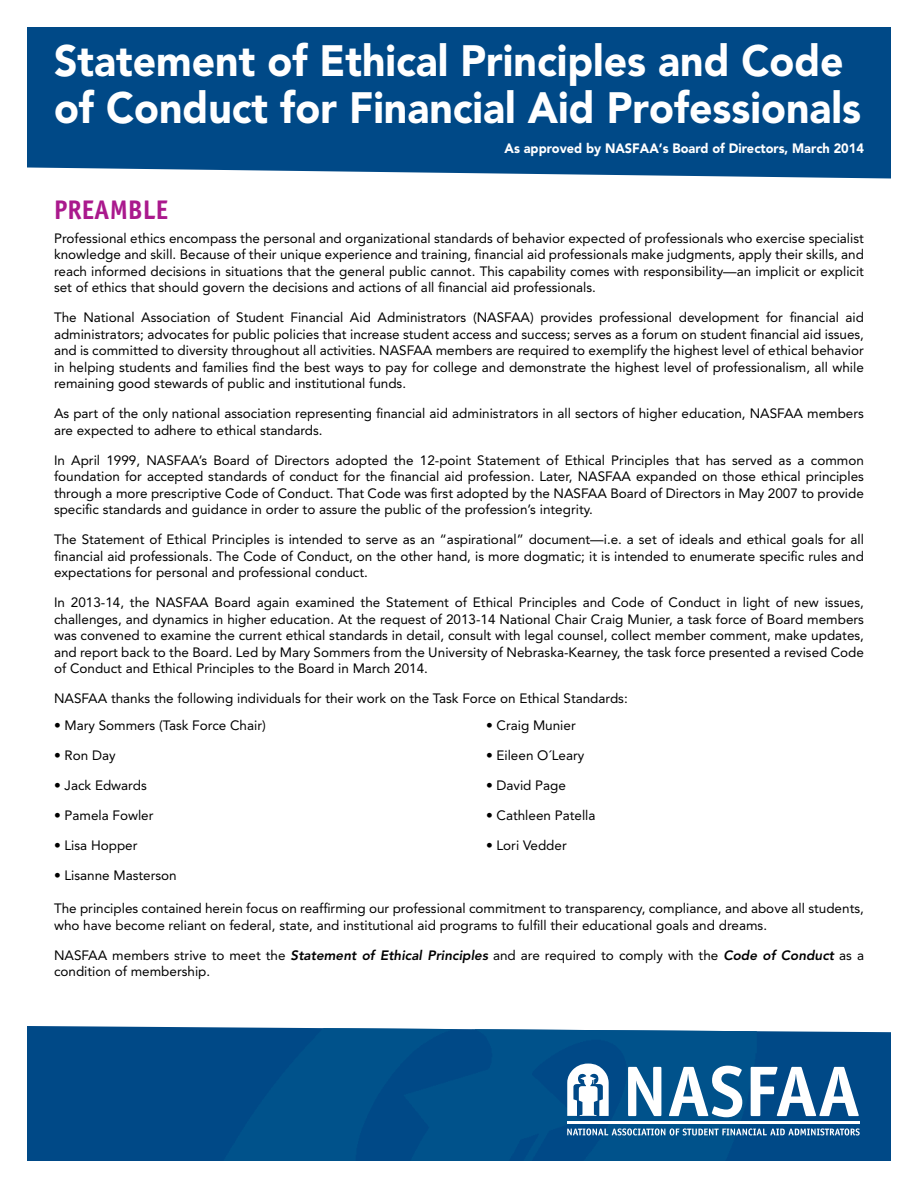
<style>
.page{position:relative;width:918px;height:1188px;background:#fff}
.page>*{position:absolute;margin:0;border:0;box-sizing:border-box;transform-origin:0 0}
.t1{font:900 43.5px/46.5px "Avenir LT Std";color:#fff;scale:.94 1}
.t2{font:700 27px "Officina Sans Std";color:#aa198d;scale:.96 1}
.t3{font:13.5px/16.5px "Avenir LT Std";color:#000;text-align:justify}
.t4{font:900 13.5px "Avenir LT Std";color:#fff;scale:.95 1}
.s1{font-weight:800;font-style:italic}
</style>
<div class="page">
<div style="left:27px;top:27px;width:864px;height:135px;background:#004987"></div>
<div style="left:757px;top:1031px;width:134px;height:130px;background:#004987"></div>
<img style="left:27px;top:1026px;width:730px;height:135px">
<svg style="left:628px;top:1067px;width:33px;height:49px"></svg>
<svg style="left:669px;top:1066px;width:73px;height:51px"></svg>
<svg style="left:751px;top:1067px;width:108px;height:49px"></svg>
<svg style="left:567px;top:1128px;width:293px;height:8px;background:#5f8fb4"></svg>
<svg style="left:567px;top:1064px;width:42px;height:52px"></svg>
<hr style="left:567px;top:1121px;width:293px;height:2px;background:#fff">
<svg style="left:27px;top:162px;width:864px;height:16px"></svg>
<h1 class="t1" style="left:54px;top:38px;width:860px">Statement of Ethical Principles and Code of Conduct for Financial Aid Professionals</h1>
<p class="t4" style="left:505px;top:140px;width:380px">As approved by NASFAA’s Board of Directors, March 2014</p>
<h2 class="t2" style="left:54px;top:193px;width:121px">PREAMBLE</h2>
<p class="t3" style="left:54px;top:230px;width:812px">Professional ethics encompass the personal and organizational standards of behavior expected of professionals who exercise specialist knowledge and skill. Because of their unique experience and training, financial aid professionals make judgments, apply their skills, and reach informed decisions in situations that the general public cannot. This capability comes with responsibility—an implicit or explicit set of ethics that should govern the decisions and actions of all financial aid professionals.</p>
<p class="t3" style="left:54px;top:309px;width:812px">The National Association of Student Financial Aid Administrators (NASFAA) provides professional development for financial aid administrators; advocates for public policies that increase student access and success; serves as a forum on student financial aid issues, and is committed to diversity throughout all activities. NASFAA members are required to exemplify the highest level of ethical behavior in helping students and families find the best ways to pay for college and demonstrate the highest level of professionalism, all while remaining good stewards of public and institutional funds.</p>
<p class="t3" style="left:54px;top:405px;width:811px">As part of the only national association representing financial aid administrators in all sectors of higher education, NASFAA members are expected to adhere to ethical standards.</p>
<p class="t3" style="left:54px;top:452px;width:812px">In April 1999, NASFAA’s Board of Directors adopted the 12-point Statement of Ethical Principles that has served as a common foundation for accepted standards of conduct for the financial aid profession. Later, NASFAA expanded on those ethical principles through a more prescriptive Code of Conduct. That Code was first adopted by the NASFAA Board of Directors in May 2007 to provide specific standards and guidance in order to assure the public of the profession’s integrity.</p>
<p class="t3" style="left:54px;top:531px;width:812px">The Statement of Ethical Principles is intended to serve as an “aspirational” document—i.e. a set of ideals and ethical goals for all financial aid professionals. The Code of Conduct, on the other hand, is more dogmatic; it is intended to enumerate specific rules and expectations for personal and professional conduct.</p>
<p class="t3" style="left:54px;top:594px;width:812px">In 2013-14, the NASFAA Board again examined the Statement of Ethical Principles and Code of Conduct in light of new issues, challenges, and dynamics in higher education. At the request of 2013-14 National Chair Craig Munier, a task force of Board members was convened to examine the current ethical standards in detail, consult with legal counsel, collect member comment, make updates, and report back to the Board. Led by Mary Sommers from the University of Nebraska-Kearney, the task force presented a revised Code of Conduct and Ethical Principles to the Board in March 2014.</p>
<p class="t3" style="left:54px;top:690px;width:575px">NASFAA thanks the following individuals for their work on the Task Force on Ethical Standards:</p>
<p class="t3" style="left:54px;top:717px;width:213px">• Mary Sommers (Task Force Chair)</p>
<p class="t3" style="left:54px;top:747px;width:63px">• Ron Day</p>
<p class="t3" style="left:54px;top:777px;width:94px">• Jack Edwards</p>
<p class="t3" style="left:54px;top:807px;width:101px">• Pamela Fowler</p>
<p class="t3" style="left:54px;top:837px;width:85px">• Lisa Hopper</p>
<p class="t3" style="left:54px;top:867px;width:124px">• Lisanne Masterson</p>
<p class="t3" style="left:486px;top:717px;width:91px">• Craig Munier</p>
<p class="t3" style="left:486px;top:747px;width:100px">• Eileen O´Leary</p>
<p class="t3" style="left:486px;top:777px;width:82px">• David Page</p>
<p class="t3" style="left:486px;top:807px;width:111px">• Cathleen Patella</p>
<p class="t3" style="left:486px;top:837px;width:82px">• Lori Vedder</p>
<p class="t3" style="left:54px;top:900px;width:811px">The principles contained herein focus on reaffirming our professional commitment to transparency, compliance, and above all students, who have become reliant on federal, state, and institutional aid programs to fulfill their educational goals and dreams.</p>
<p class="t3" style="left:54px;top:947px;width:812px">NASFAA members strive to meet the <span class="s1">Statement of Ethical Principles</span> and are required to comply with the <span class="s1">Code of Conduct</span> as a condition of membership.</p>
</div>
